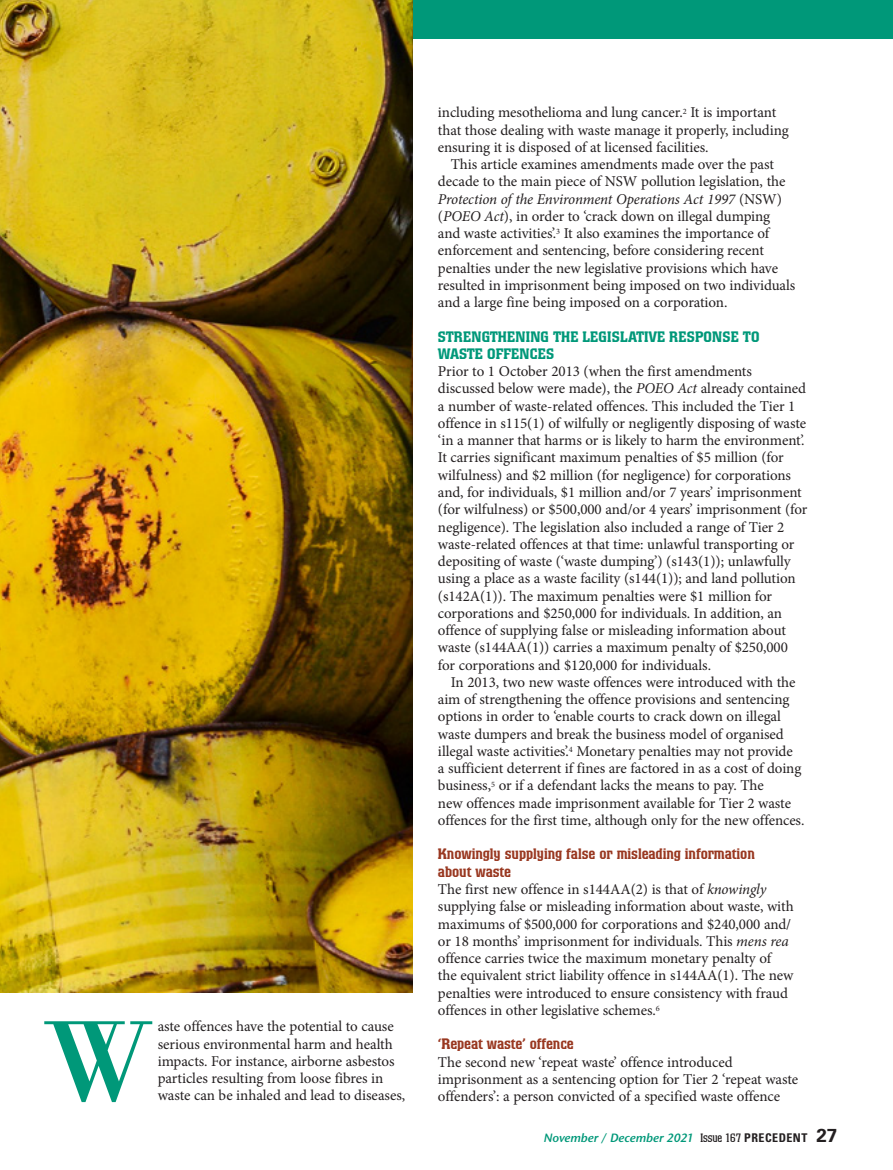
<style>
.page{position:relative;width:893px;height:1170px;background:#fff}
.page>*{position:absolute;margin:0;border:0;box-sizing:border-box;transform-origin:0 0}
.aPR_body{font:118.35px "Bodoni";color:#009879}
.aPR_body-2{font:15px/17.2px "Minion Pro";letter-spacing:-.005em;color:#231f20}
.aPR_body-3{font:500 15px/17.2px "Colossalis";letter-spacing:-.005em;color:#993821}
.aPR_sub_head_A{font:500 15px/17.2px "Colossalis";letter-spacing:.015em;color:#009879}
.aPR_sub_head_B{font:500 15px "Colossalis";letter-spacing:-.005em;color:#993821}
.t1{font:italic 12px "Stone Sans ITC Semi";letter-spacing:-.005em;color:#009879}
.s1{font-style:italic}
.s2{font-family:"Colossalis";font-style:normal;color:#231f20}
.s3{font-family:"Univers";font-weight:700;font-style:normal;font-stretch:condensed;color:#231f20}
.s4{font-family:"Univers";font-weight:700;font-style:normal;font-size:18.75px;color:#231f20}
</style>
<div class="page">
<div style="left:0;top:0;width:893px;height:38px;background:#009879"></div>
<img style="left:0;top:0;width:412px;height:992px">
<p class="aPR_body" style="left:43px;top:988px;width:113px">W</p>
<p class="aPR_body-2" style="left:158px;top:1017px;width:249px">aste offences have the potential to cause serious environmental harm and health impacts. For instance, airborne asbestos particles resulting from loose fibres in waste can be inhaled and lead to diseases,</p>
<p class="aPR_body-2" style="left:438px;top:104px;width:352px">including mesothelioma and lung cancer.<sup>2</sup> It is important that those dealing with waste manage it properly, including ensuring it is disposed of at licensed facilities.</p>
<p class="aPR_body-2" style="left:438px;top:156px;width:359px;text-indent:13px">This article examines amendments made over the past decade to the main piece of NSW pollution legislation, the <span class="s1">Protection of the Environment Operations Act 1997</span> (NSW) (<span class="s1">POEO Act</span>), in order to ‘crack down on illegal dumping and waste activities’.<sup>3</sup> It also examines the importance of enforcement and sentencing, before considering recent penalties under the new legislative provisions which have resulted in imprisonment being imposed on two individuals and a large fine being imposed on a corporation.</p>
<p class="aPR_sub_head_A" style="left:438px;top:328px;width:323px">STRENGTHENING THE LEGISLATIVE RESPONSE TO<br>WASTE OFFENCES</p>
<p class="aPR_body-2" style="left:438px;top:363px;width:371px">Prior to 1 October 2013 (when the first amendments discussed below were made), the <span class="s1">POEO Act</span> already contained a number of waste-related offences. This included the Tier 1 offence in s115(1) of wilfully or negligently disposing of waste ‘in a manner that harms or is likely to harm the environment’.<br>It carries significant maximum penalties of $5 million (for wilfulness) and $2 million (for negligence) for corporations and, for individuals, $1 million and/or 7 years’ imprisonment (for wilfulness) or $500,000 and/or 4 years’ imprisonment (for negligence). The legislation also included a range of Tier 2 waste-related offences at that time: unlawful transporting or depositing of waste (‘waste dumping’) (s143(1)); unlawfully using a place as a waste facility (s144(1)); and land pollution (s142A(1)). The maximum penalties were $1 million for corporations and $250,000 for individuals. In addition, an offence of supplying false or misleading information about waste (s144AA(1)) carries a maximum penalty of $250,000 for corporations and $120,000 for individuals.</p>
<p class="aPR_body-2" style="left:438px;top:673px;width:368px;text-indent:13px">In 2013, two new waste offences were introduced with the aim of strengthening the offence provisions and sentencing options in order to ‘enable courts to crack down on illegal waste dumpers and break the business model of organised illegal waste activities’.<sup>4</sup> Monetary penalties may not provide<br>a sufficient deterrent if fines are factored in as a cost of doing business,<sup>5</sup> or if a defendant lacks the means to pay. The<br>new offences made imprisonment available for Tier 2 waste offences for the first time, although only for the new offences.</p>
<p class="aPR_body-3" style="left:438px;top:845px;width:318px">Knowingly supplying false or misleading information about waste</p>
<p class="aPR_body-2" style="left:438px;top:880px;width:357px">The first new offence in s144AA(2) is that of <span class="s1">knowingly </span>supplying false or misleading information about waste, with maximums of $500,000 for corporations and $240,000 and/ or 18 months’ imprisonment for individuals. This <span class="s1">mens rea </span>offence carries twice the maximum monetary penalty of the equivalent strict liability offence in s144AA(1). The new penalties were introduced to ensure consistency with fraud offences in other legislative schemes.<sup>6</sup></p>
<p class="aPR_sub_head_B" style="left:438px;top:1035px;width:137px">‘Repeat waste’ offence</p>
<p class="aPR_body-2" style="left:438px;top:1053px;width:362px">The second new ‘repeat waste’ offence introduced imprisonment as a sentencing option for Tier 2 ‘repeat waste offenders’: a person convicted of a specified waste offence</p>
<p class="t1" style="left:544px;top:1129px;width:295px">November / December 2021 <span class="s2">Issue 167</span> <span class="s3">PRECEDENT</span> <span class="s4">27</span></p>
</div>
